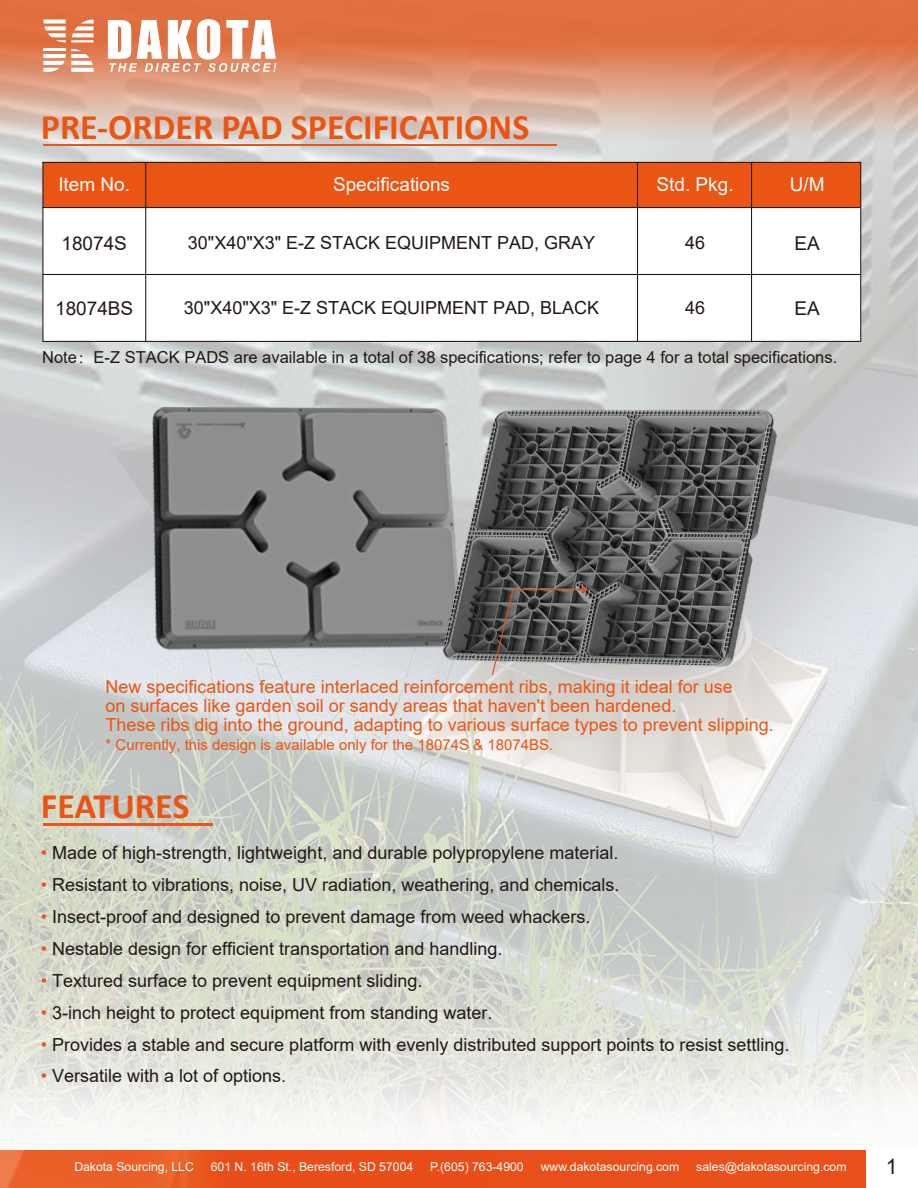
<style>
.page{position:relative;width:918px;height:1188px;background:#fff}
.page>*{position:absolute;margin:0;border:0;box-sizing:border-box;transform-origin:0 0}
.t1{font:700 36px "Calibri";color:#ea5514}
.t2{font:21.45px "Arial";color:#221815}
.t3{font:19.05px "Arial";color:#fff}
.t4{font:19.05px "Arial";color:#221815}
.t5{font:18px "Arial";color:#221815}
.t6{font:18px/19.2px "Arial";color:#ea5514}
.t7{font:16.5px "Arial";color:#221815}
.t8{font:15px "Arial";color:#ea5514}
.t9{font:12.15px "Arial";color:#fff}
.s1{font-family:"Adobe Song Std";font-weight:300}
.s2{color:#ea5514}
</style>
<div class="page">
<img style="left:0;top:152px;width:918px;height:977px">
<svg style="left:0;top:0;width:918px;height:152px;background:#dc9d80"></svg>
<img style="left:0;top:1150px;width:866px;height:38px">
<svg style="left:43px;top:49px;width:51px;height:23px"></svg>
<hr style="left:43px;top:49px;width:23px;height:2px;background:#fff">
<svg style="left:43px;top:20px;width:51px;height:22px"></svg>
<svg style="left:108px;top:19px;width:169px;height:53px"></svg>
<div style="left:43px;top:163px;width:817px;height:44px;background:#ea5514"></div>
<div style="left:43px;top:207px;width:817px;height:134px;background:#fff"></div>
<hr style="left:42px;top:207px;width:818px;height:1px;background:#221815">
<hr style="left:42px;top:162px;width:819px;height:1px;background:#221815">
<hr style="left:42px;top:162px;width:1px;height:180px;background:#221815">
<hr style="left:860px;top:162px;width:1px;height:180px;background:#221815">
<hr style="left:751px;top:162px;width:1px;height:180px;background:#221815">
<hr style="left:637px;top:162px;width:1px;height:180px;background:#221815">
<hr style="left:145px;top:162px;width:1px;height:180px;background:#221815">
<hr style="left:43px;top:274px;width:817px;height:1px;background:#221815">
<hr style="left:43px;top:341px;width:817px;height:1px;background:#221815">
<hr style="left:43px;top:144px;width:513px;height:2px;background:#ea5514">
<hr style="left:43px;top:824px;width:170px;height:2px;background:#ea5514">
<img style="left:109px;top:358px;width:379px;height:332px">
<img style="left:422px;top:372px;width:394px;height:318px">
<svg style="left:582px;top:587px;width:4px;height:5px"></svg>
<hr style="left:513px;top:589px;width:71px;height:1px;background:#de5419">
<svg style="left:491px;top:588px;width:23px;height:88px;background:#69635f"></svg>
<h1 class="t1" style="left:41px;top:101px;width:490px">PRE-ORDER PAD SPECIFICATIONS</h1>
<p class="t3" style="left:58px;top:171px;width:73px">Item No.</p>
<p class="t3" style="left:333px;top:171px;width:119px">Specifications</p>
<p class="t3" style="left:657px;top:171px;width:79px">Std. Pkg.</p>
<p class="t3" style="left:790px;top:171px;width:36px">U/M</p>
<p class="t4" style="left:61px;top:230px;width:67px">18074S</p>
<p class="t5" style="left:188px;top:231px;width:409px">30"X40"X3" E-Z STACK EQUIPMENT PAD, GRAY</p>
<p class="t5" style="left:685px;top:231px;width:22px">46</p>
<p class="t4" style="left:795px;top:230px;width:27px">EA</p>
<p class="t4" style="left:55px;top:295px;width:80px">18074BS</p>
<p class="t5" style="left:184px;top:296px;width:417px">30"X40"X3" E-Z STACK EQUIPMENT PAD, BLACK</p>
<p class="t5" style="left:685px;top:296px;width:22px">46</p>
<p class="t4" style="left:795px;top:295px;width:27px">EA</p>
<p class="t7" style="left:42px;top:345px;width:797px">Note<span class="s1">：</span>E-Z STACK PADS are available in a total of 38 specifications; refer to page 4 for a total specifications.</p>
<p class="t6" style="left:106px;top:677px;width:670px">New specifications feature interlaced reinforcement ribs, making it ideal for use<br>on surfaces like garden soil or sandy areas that haven't been hardened.<br>These ribs dig into the ground, adapting to various surface types to prevent slipping.</p>
<p class="t8" style="left:106px;top:734px;width:449px">* Currently, this design is available only for the 18074S &amp; 18074BS.</p>
<h1 class="t1" style="left:41px;top:781px;width:150px">FEATURES</h1>
<p class="t5" style="left:41px;top:840px;width:579px"><span class="s2">•</span> Made of high-strength, lightweight, and durable polypropylene material.</p>
<p class="t5" style="left:41px;top:872px;width:580px"><span class="s2">•</span> Resistant to vibrations, noise, UV radiation, weathering, and chemicals.</p>
<p class="t5" style="left:41px;top:904px;width:551px"><span class="s2">•</span> Insect-proof and designed to prevent damage from weed whackers.</p>
<p class="t5" style="left:41px;top:936px;width:463px"><span class="s2">•</span> Nestable design for efficient transportation and handling.</p>
<p class="t5" style="left:41px;top:968px;width:383px"><span class="s2">•</span> Textured surface to prevent equipment sliding.</p>
<p class="t5" style="left:41px;top:1000px;width:453px"><span class="s2">•</span> 3-inch height to protect equipment from standing water.</p>
<p class="t5" style="left:41px;top:1032px;width:750px"><span class="s2">•</span> Provides a stable and secure platform with evenly distributed support points to resist settling.</p>
<p class="t5" style="left:41px;top:1064px;width:247px"><span class="s2">•</span> Versatile with a lot of options.</p>
<p class="t9" style="left:74px;top:1158px;width:121px">Dakota Sourcing, LLC</p>
<p class="t9" style="left:211px;top:1158px;width:204px">601 N. 16th St., Beresford, SD 57004</p>
<p class="t9" style="left:430px;top:1158px;width:95px">P.(605) 763-4900</p>
<p class="t9" style="left:541px;top:1158px;width:140px">www.dakotasourcing.com</p>
<p class="t9" style="left:696px;top:1158px;width:152px">sales@dakotasourcing.com</p>
<p class="t2" style="left:886px;top:1152px;width:13px">1</p>
</div>
